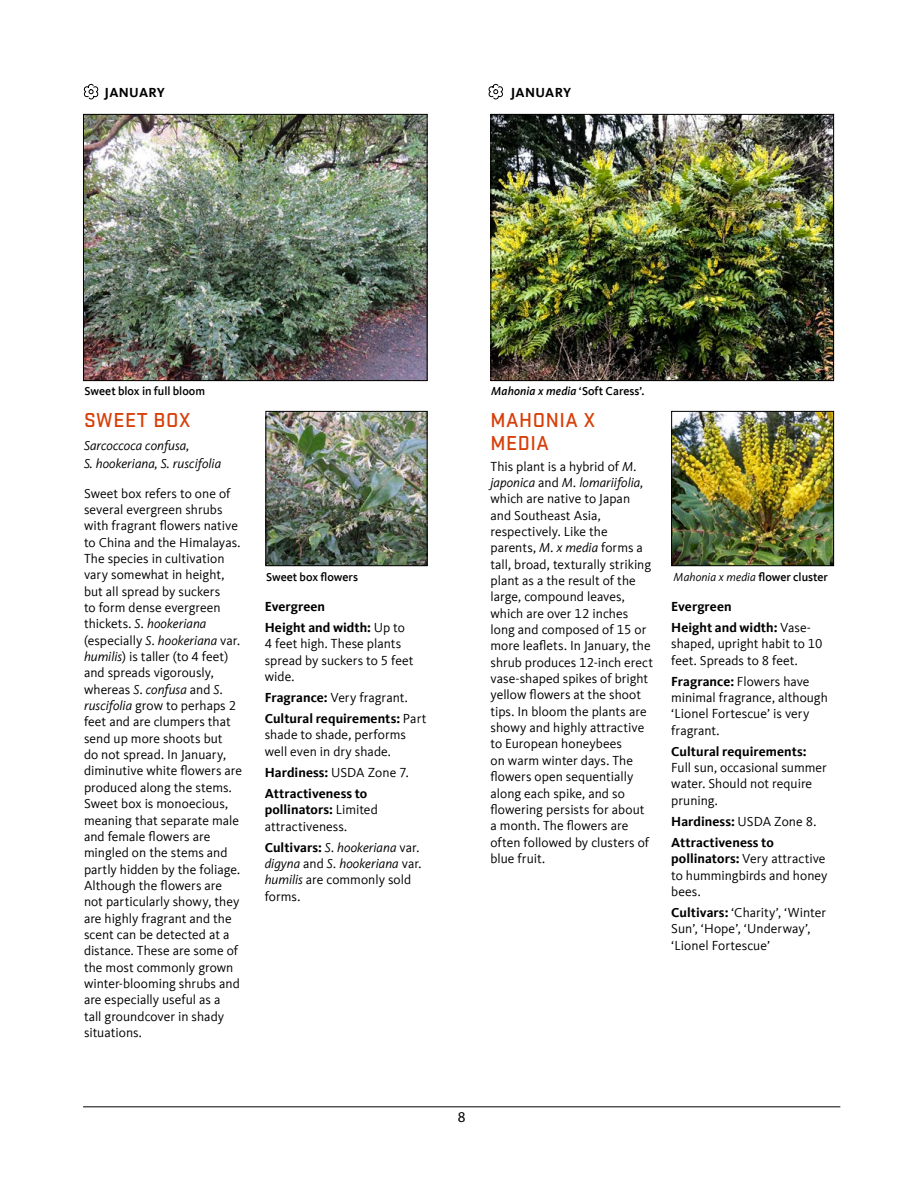
<style>
.page{position:relative;width:918px;height:1188px;background:#fff}
.page>*{position:absolute;margin:0;border:0;box-sizing:border-box;transform-origin:0 0}
.Subh_2{font:500 21px/22.5px "Stratum 2";letter-spacing:.025em;color:#d73f09}
.t1{font:15px "Myriad Pro";color:#000}
.plant_text{font:13.5px/16.4px "Kievit Offc";color:#000}
.plant_text-2{font:700 13.5px/16.5px "Kievit Offc";letter-spacing:.005em;color:#000}
.plant_text-3{font:italic 13.5px/16.4px "Kievit Offc";color:#000}
.Latin_name{font:italic 13.5px/18px "Kievit Offc";color:#000}
.time_of_bloom{font:700 13.5px "Kievit Offc";letter-spacing:.025em;color:#000}
.body{font:500 12px "Kievit Offc";color:#000}
.body-2{font:italic 500 12px "Kievit Offc";letter-spacing:.005em;color:#000}
.body-3{font:italic 12px "Kievit Offc";letter-spacing:.005em;color:#000}
.s1{font-style:normal}
.s2{font-style:italic}
.s3{font-weight:500;font-style:normal}
.s4{font-weight:700}
.s5{font-weight:400}
.s6{font-weight:700;font-style:normal}
</style>
<div class="page">
<img style="left:492px;top:116px;width:340px;height:263px">
<div style="left:490px;top:114px;width:344px;height:267px;border:1px solid #000"></div>
<img style="left:85px;top:116px;width:341px;height:263px">
<div style="left:83px;top:114px;width:345px;height:267px;border:1px solid #000"></div>
<img style="left:268px;top:413px;width:158px;height:151px">
<div style="left:266px;top:411px;width:162px;height:155px;border:1px solid #000"></div>
<img style="left:673px;top:413px;width:159px;height:151px">
<div style="left:671px;top:411px;width:163px;height:155px;border:1px solid #000"></div>
<hr style="left:83px;top:1107px;width:757px;height:1px;background:#000">
<svg style="left:83px;top:83px;width:16px;height:17px"></svg>
<svg style="left:488px;top:83px;width:15px;height:17px"></svg>
<p class="time_of_bloom" style="left:105px;top:84px;width:62px">JANUARY</p>
<p class="time_of_bloom" style="left:511px;top:84px;width:62px">JANUARY</p>
<p class="body" style="left:85px;top:384px;width:122px">Sweet blox in full bloom</p>
<p class="body-2" style="left:491px;top:384px;width:155px">Mahonia x media <span class="s1">‘Soft Caress’.</span></p>
<p class="Subh_2" style="left:84px;top:408px;width:108px">SWEET BOX</p>
<p class="Latin_name" style="left:84px;top:436px;width:139px">Sarcoccoca confusa,<br>S. hookeriana, S. ruscifolia</p>
<p class="plant_text" style="left:84px;top:485px;width:160px">Sweet box refers to one of several evergreen shrubs with fragrant flowers native to China and the Himalayas.<br>The species in cultivation vary somewhat in height, but all spread by suckers<br>to form dense evergreen thickets. <span class="s2">S. hookeriana </span>(especially <span class="s2">S. hookeriana</span> var. <span class="s2">humilis</span>) is taller (to 4 feet) and spreads vigorously, whereas <span class="s2">S. confusa</span> and <span class="s2">S. ruscifolia</span> grow to perhaps 2 feet and are clumpers that send up more shoots but<br>do not spread. In January, diminutive white flowers are produced along the stems.<br>Sweet box is monoecious, meaning that separate male and female flowers are mingled on the stems and partly hidden by the foliage.<br>Although the flowers are not particularly showy, they are highly fragrant and the scent can be detected at a distance. These are some of the most commonly grown winter-blooming shrubs and are especially useful as a<br>tall groundcover in shady situations.</p>
<p class="Subh_2" style="left:490px;top:408px;width:107px">MAHONIA X<br>MEDIA</p>
<p class="plant_text" style="left:490px;top:458px;width:164px">This plant is a hybrid of <span class="s2">M. japonica</span> and <span class="s2">M. lomariifolia, </span>which are native to Japan and Southeast Asia, respectively. Like the parents, <span class="s2">M. x media</span> forms a tall, broad, texturally striking plant as a the result of the large, compound leaves, which are over 12 inches long and composed of 15 or more leaflets. In January, the shrub produces 12-inch erect vase-shaped spikes of bright yellow flowers at the shoot tips. In bloom the plants are showy and highly attractive to European honeybees<br>on warm winter days. The flowers open sequentially along each spike, and so flowering persists for about a month. The flowers are often followed by clusters of blue fruit.</p>
<p class="body" style="left:266px;top:570px;width:93px">Sweet box flowers</p>
<p class="body-3" style="left:674px;top:570px;width:156px">Mahonia x media <span class="s3">flower cluster</span></p>
<p class="plant_text-2" style="left:265px;top:598px;width:62px">Evergreen</p>
<p class="plant_text" style="left:265px;top:619px;width:150px"><span class="s4">Height and width:</span> Up to<br>4 feet high. These plants spread by suckers to 5 feet wide.</p>
<p class="plant_text" style="left:265px;top:690px;width:145px"><span class="s4">Fragrance:</span> Very fragrant.</p>
<p class="plant_text" style="left:265px;top:711px;width:163px"><span class="s4">Cultural requirements:</span> Part shade to shade, performs well even in dry shade.</p>
<p class="plant_text-2" style="left:265px;top:764px;width:145px">Hardiness: <span class="s5">USDA Zone 7.</span></p>
<p class="plant_text-2" style="left:265px;top:785px;width:115px">Attractiveness to pollinators: <span class="s5">Limited attractiveness.</span></p>
<p class="plant_text-3" style="left:265px;top:839px;width:158px"><span class="s6">Cultivars:</span> S. hookeriana <span class="s1">var. </span>digyna <span class="s1">and</span> S. hookeriana <span class="s1">var. </span>humilis <span class="s1">are commonly sold forms.</span></p>
<p class="plant_text-2" style="left:671px;top:598px;width:62px">Evergreen</p>
<p class="plant_text" style="left:671px;top:619px;width:153px"><span class="s4">Height and width:</span> Vase&shy;shaped, upright habit to 10 feet. Spreads to 8 feet.</p>
<p class="plant_text" style="left:671px;top:673px;width:158px"><span class="s4">Fragrance:</span> Flowers have minimal fragrance, although ‘Lionel Fortescue’ is very fragrant.</p>
<p class="plant_text" style="left:671px;top:743px;width:157px"><span class="s4">Cultural requirements:<br></span>Full sun, occasional summer water. Should not require pruning.</p>
<p class="plant_text-2" style="left:671px;top:813px;width:147px">Hardiness: <span class="s5">USDA Zone 8.</span></p>
<p class="plant_text" style="left:671px;top:834px;width:158px"><span class="s4">Attractiveness to pollinators:</span> Very attractive to hummingbirds and honey bees.</p>
<p class="plant_text" style="left:671px;top:904px;width:156px"><span class="s4">Cultivars:</span> ‘Charity’, ‘Winter<br>Sun’, ‘Hope’, ‘Underway’, ‘Lionel Fortescue’</p>
<p class="t1" style="left:458px;top:1108px;width:9px">8</p>
</div>
